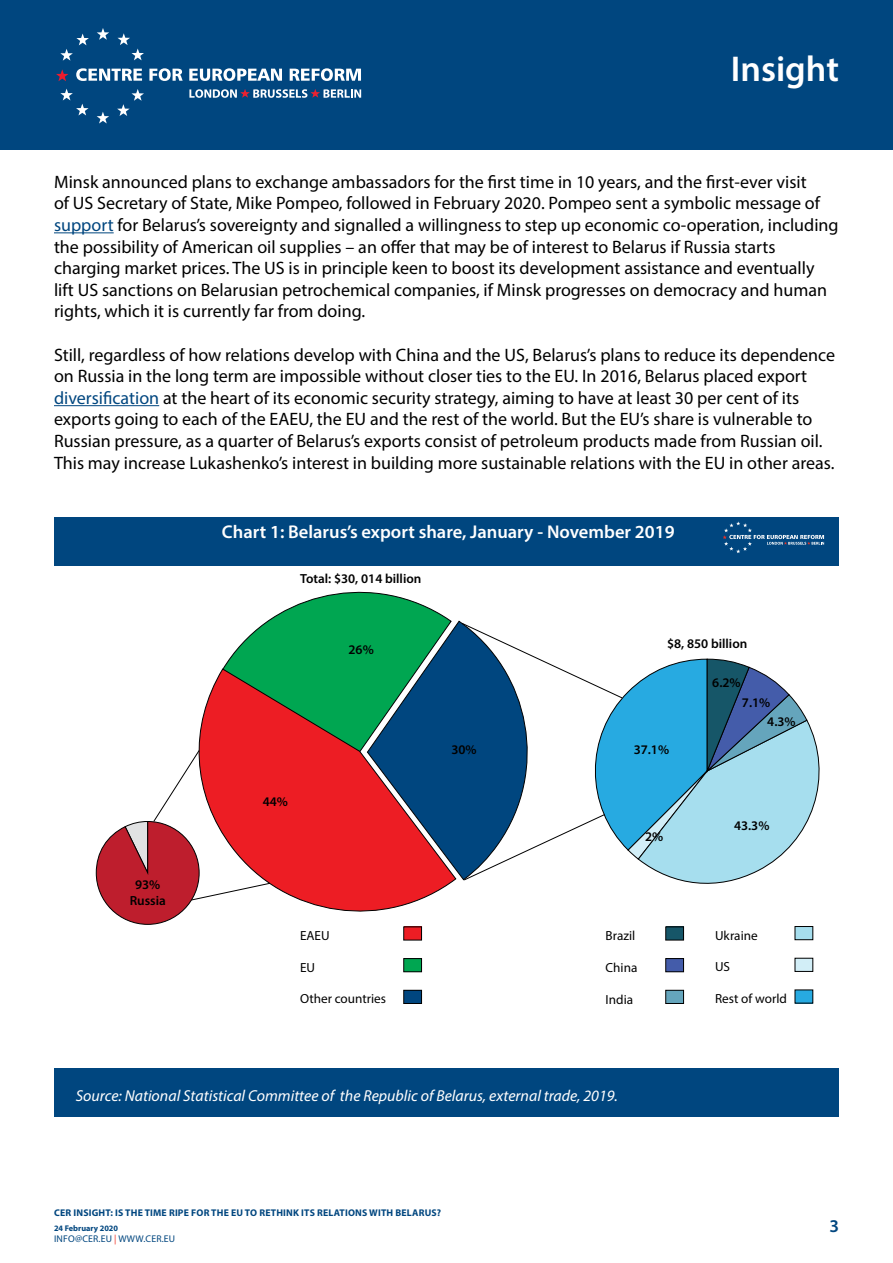
<style>
.page{position:relative;width:893px;height:1263px;background:#fff}
.page>*{position:absolute;margin:0;border:0;box-sizing:border-box;transform-origin:0 0}
.t1{font:600 36px "Myriad Pro";color:#fff}
.t2{font:600 18.45px "Myriad Pro";color:#fff}
.t3{font:18px/21.6px "Myriad Pro";color:#000}
.t4{font:600 18px "Myriad Pro";color:#00467f}
.t5{font:italic 15.9px "Myriad Pro";color:#fff}
.t6{font:600 13.2px/15.9px "Myriad Pro";color:#000;text-align:center}
.t7{font:13.2px "Myriad Pro";color:#000}
.t8{font:700 9.75px "Myriad Pro";letter-spacing:.02em;color:#00467f}
.t9{font:9.75px "Myriad Pro";letter-spacing:.02em;color:#00467f}
.t10{font:700 8.25px "Myriad Pro";color:#00467f}
.s1{color:#00467f}
.s2{color:#ee3124}
</style>
<div class="page">
<div style="left:0;top:0;width:893px;height:150px;background:#00467f"></div>
<hr style="left:54px;top:232px;width:60px;height:1px;background:#00467f">
<hr style="left:54px;top:405px;width:105px;height:1px;background:#00467f">
<svg style="left:97px;top:28px;width:12px;height:12px"></svg>
<svg style="left:118px;top:33px;width:26px;height:27px"></svg>
<svg style="left:117px;top:89px;width:27px;height:27px"></svg>
<svg style="left:97px;top:112px;width:12px;height:12px"></svg>
<svg style="left:60px;top:89px;width:29px;height:26px"></svg>
<svg style="left:60px;top:34px;width:29px;height:27px"></svg>
<svg style="left:56px;top:69px;width:12px;height:12px"></svg>
<svg style="left:76px;top:68px;width:66px;height:13px"></svg>
<svg style="left:149px;top:68px;width:34px;height:13px"></svg>
<svg style="left:189px;top:68px;width:93px;height:13px"></svg>
<svg style="left:290px;top:68px;width:71px;height:13px"></svg>
<svg style="left:189px;top:89px;width:172px;height:9px"></svg>
<svg style="left:452px;top:620px;width:9px;height:261px"></svg>
<div style="left:666px;top:927px;width:18px;height:13px;background:#165668"></div>
<div style="left:665px;top:926px;width:19px;height:14px;border:1px solid #000"></div>
<div style="left:666px;top:958px;width:18px;height:14px;background:#445caa"></div>
<div style="left:665px;top:958px;width:19px;height:14px;border:1px solid #000"></div>
<div style="left:666px;top:990px;width:18px;height:13px;background:#65a5bc"></div>
<div style="left:665px;top:990px;width:19px;height:14px;border:1px solid #000"></div>
<div style="left:404px;top:927px;width:18px;height:13px;background:#ed1d24"></div>
<div style="left:403px;top:926px;width:19px;height:14px;border:1px solid #000"></div>
<div style="left:404px;top:958px;width:18px;height:14px;background:#00a651"></div>
<div style="left:403px;top:958px;width:19px;height:14px;border:1px solid #000"></div>
<div style="left:404px;top:990px;width:18px;height:13px;background:#00467f"></div>
<div style="left:403px;top:990px;width:19px;height:14px;border:1px solid #000"></div>
<div style="left:54px;top:517px;width:785px;height:49px;background:#00467f"></div>
<div style="left:54px;top:1068px;width:785px;height:49px;background:#00467f"></div>
<svg style="left:723px;top:521px;width:101px;height:32px"></svg>
<svg style="left:461px;top:622px;width:359px;height:262px"></svg>
<svg style="left:96px;top:591px;width:356px;height:334px"></svg>
<div style="left:795px;top:926px;width:18px;height:14px;background:#a6deee"></div>
<div style="left:795px;top:926px;width:18px;height:14px;border:1px solid #000"></div>
<div style="left:795px;top:958px;width:18px;height:13px;background:#d2eef7"></div>
<div style="left:795px;top:958px;width:18px;height:14px;border:1px solid #000"></div>
<div style="left:795px;top:990px;width:18px;height:13px;background:#27aae1"></div>
<h1 class="t1" style="left:731px;top:46px;width:110px">Insight</h1>
<p class="t3" style="left:54px;top:171px;width:786px">Minsk announced plans to exchange ambassadors for the first time in 10 years, and the first-ever visit<br>of US Secretary of State, Mike Pompeo, followed in February 2020. Pompeo sent a symbolic message of <span class="s1">support</span> for Belarus’s sovereignty and signalled a willingness to step up economic co-operation, including the possibility of American oil supplies – an offer that may be of interest to Belarus if Russia starts charging market prices. The US is in principle keen to boost its development assistance and eventually lift US sanctions on Belarusian petrochemical companies, if Minsk progresses on democracy and human rights, which it is currently far from doing.</p>
<p class="t3" style="left:54px;top:344px;width:783px">Still, regardless of how relations develop with China and the US, Belarus’s plans to reduce its dependence on Russia in the long term are impossible without closer ties to the EU. In 2016, Belarus placed export <span class="s1">diversification</span> at the heart of its economic security strategy, aiming to have at least 30 per cent of its exports going to each of the EAEU, the EU and the rest of the world. But the EU’s share is vulnerable to Russian pressure, as a quarter of Belarus’s exports consist of petroleum products made from Russian oil.<br>This may increase Lukashenko’s interest in building more sustainable relations with the EU in other areas.</p>
<p class="t2" style="left:222px;top:520px;width:454px">Chart 1: Belarus’s export share, January - November 2019</p>
<p class="t6" style="left:130px;top:876px;width:38px">93%<br>Russia</p>
<p class="t6" style="left:300px;top:570px;width:123px">Total: $30, 014 billion</p>
<p class="t6" style="left:349px;top:641px;width:27px">26%</p>
<p class="t6" style="left:263px;top:793px;width:27px">44%</p>
<p class="t6" style="left:451px;top:741px;width:27px">30%</p>
<p class="t7" style="left:300px;top:927px;width:31px">EAEU</p>
<p class="t7" style="left:300px;top:959px;width:17px">EU</p>
<p class="t7" style="left:300px;top:991px;width:88px">Other countries</p>
<p class="t6" style="left:667px;top:635px;width:82px">$8, 850 billion</p>
<p class="t6" style="left:712px;top:675px;width:30px">6.2%</p>
<p class="t6" style="left:742px;top:694px;width:30px">7.1%</p>
<p class="t6" style="left:634px;top:741px;width:37px">37.1%</p>
<p class="t6" style="left:645px;top:828px;width:20px">2%</p>
<p class="t7" style="left:606px;top:927px;width:31px">Brazil</p>
<p class="t7" style="left:606px;top:959px;width:33px">China</p>
<p class="t7" style="left:606px;top:991px;width:29px">India</p>
<p class="t6" style="left:767px;top:714px;width:30px">4.3%</p>
<p class="t6" style="left:734px;top:817px;width:37px">43.3%</p>
<p class="t7" style="left:715px;top:927px;width:44px">Ukraine</p>
<p class="t7" style="left:715px;top:959px;width:17px">US</p>
<p class="t7" style="left:715px;top:990px;width:73px">Rest of world</p>
<p class="t5" style="left:76px;top:1085px;width:544px">Source: National Statistical Committee of the Republic of Belarus, external trade, 2019.</p>
<p class="t8" style="left:54px;top:1207px;width:78px">CER INSIGHT: IS THE</p>
<p class="t8" style="left:145px;top:1207px;width:74px">TIME RIPE FOR THE</p>
<p class="t8" style="left:231px;top:1207px;width:35px">EUTO RETHIN</p>
<p class="t8" style="left:293px;top:1207px;width:91px">K ITS RELATIONS WITH</p>
<p class="t8" style="left:395px;top:1207px;width:30px">BELARUS</p>
<p class="t8" style="left:437px;top:1207px;width:6px">?</p>
<p class="t10" style="left:54px;top:1223px;width:66px">24 FEBRUARY 2020</p>
<p class="t9" style="left:54px;top:1233px;width:123px">info@cer.EU <span class="s2">|</span> WWW.CER.EU</p>
<p class="t4" style="left:829px;top:1215px;width:11px">3</p>
</div>
